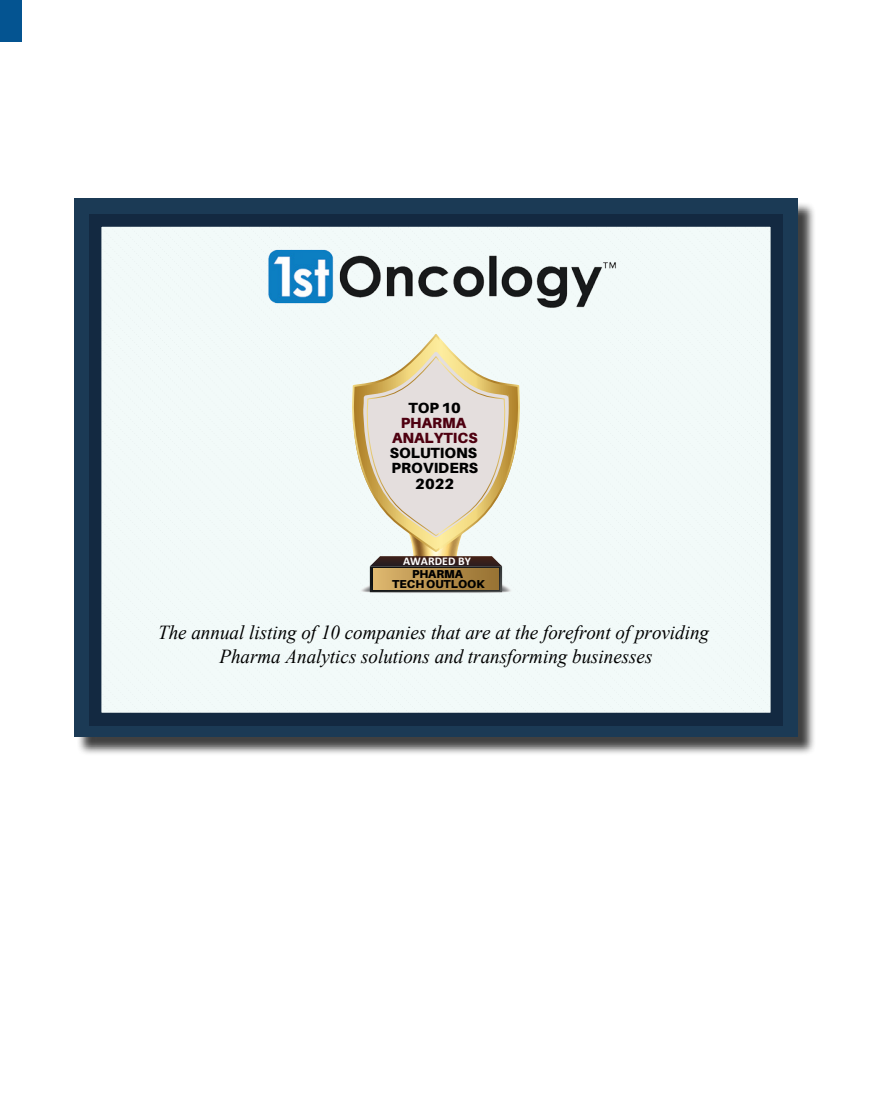
<style>
.page{position:relative;width:872px;height:1106px;background:#fff}
.page>*{position:absolute;margin:0;border:0;box-sizing:border-box;transform-origin:0 0}
.t1{font:italic 19.8px/24.2px "Times New Roman";color:#000;text-align:center;scale:.96 1}
.t2{font:900 14.7px/15.1px "Aileron";color:#000;text-align:center}
.t3{font:900 14.7px/15.1px "Aileron";color:#4e0010;text-align:center}
.t4{font:700 11.85px "Calibri";color:#fff}
.t5{font:900 11.55px/9.8px "Aileron";color:#000;text-align:center}
</style>
<div class="page">
<div style="left:0;top:0;width:21px;height:41px;background:#045491"></div>
<div style="left:77px;top:201px;width:739px;height:555px;background:#000;opacity:.75"></div>
<div style="left:74px;top:198px;width:723px;height:539px;background:#1b3a55"></div>
<div style="left:89px;top:214px;width:693px;height:511px;background:#132941"></div>
<div style="left:101px;top:227px;width:671px;height:487px;background:#f2faf9"></div>
<svg style="left:352px;top:334px;width:168px;height:259px"></svg>
<img style="left:268px;top:249px;width:348px;height:59px">
<p class="t2" style="left:408px;top:400px;width:54px">TOP 10</p>
<p class="t3" style="left:392px;top:415px;width:87px">PHARMA<br>ANALYTICS</p>
<p class="t2" style="left:390px;top:445px;width:90px">SOLUTIONS<br>PROVIDERS<br>2022</p>
<p class="t4" style="left:403px;top:553px;width:69px">AWARDED BY</p>
<p class="t5" style="left:392px;top:569px;width:94px">PHARMA<br>TECH OUTLOOK</p>
<p class="t1" style="left:158px;top:620px;width:575px">The annual listing of 10 companies that are at the forefront of providing<br>Pharma Analytics solutions and transforming businesses</p>
</div>
